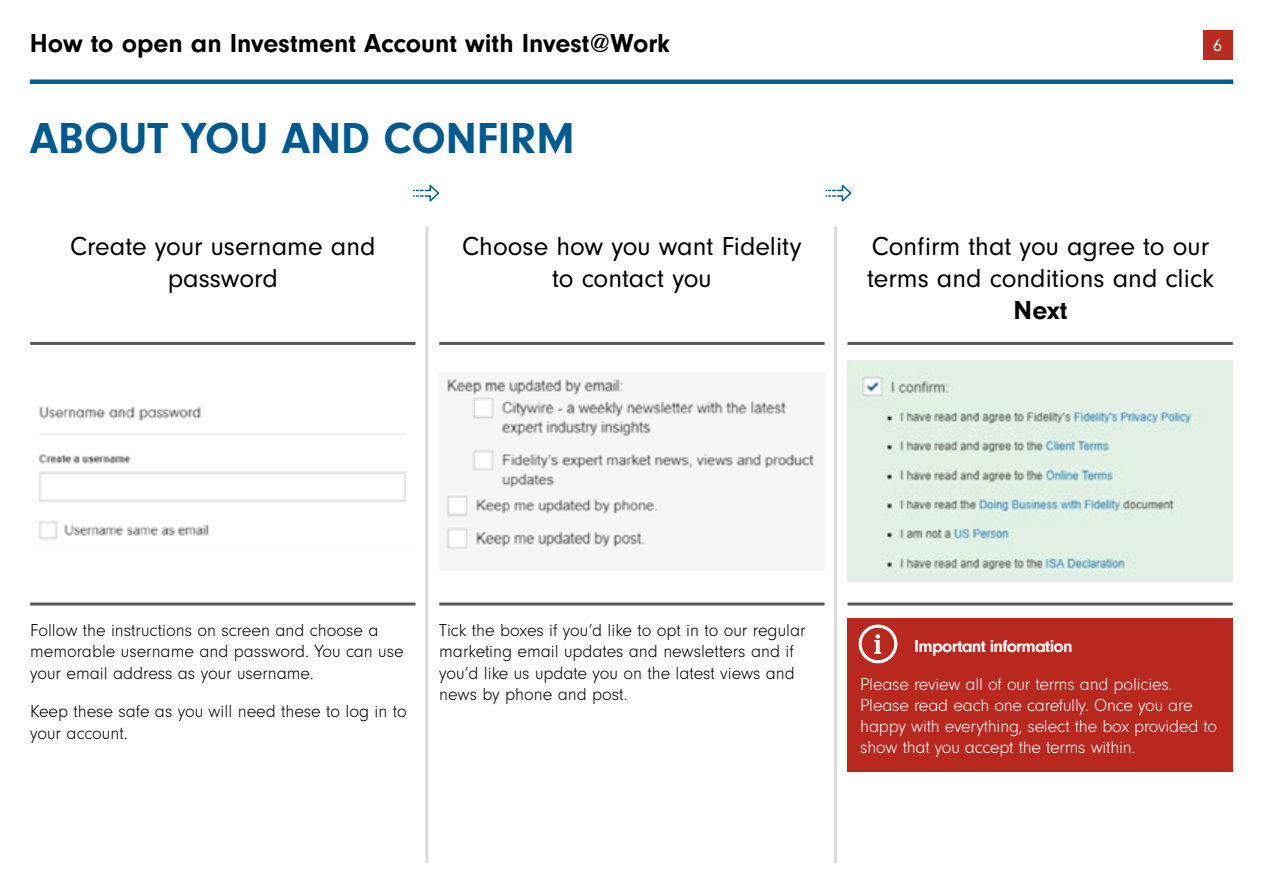
<style>
.page{position:relative;width:1263px;height:893px;background:#fff}
.page>*{position:absolute;margin:0;border:0;box-sizing:border-box;transform-origin:0 0}
.t1{font:700 45px "Neuzeit Gro";color:#00598f}
.t2{font:27px/32.4px "Neuzeit Gro";color:#000;text-align:center}
.t3{font:700 27px "Neuzeit Gro";color:#000}
.t4{font:300 18px/21.6px "Neuzeit Gro";color:#000}
.t5{font:300 18px/21px "Neuzeit Gro";letter-spacing:-.01em;color:#fff}
.t6{font:700 18px "Neuzeit Gro";letter-spacing:-.04em;color:#fff}
.t7{font:18px "Neuzeit Gro";color:#fff}
</style>
<div class="page">
<div style="left:30px;top:79px;width:1203px;height:5px;background:#006193"></div>
<div style="left:1203px;top:30px;width:30px;height:30px;background:#b92a1f"></div>
<hr style="left:439px;top:342px;width:385px;height:3px;background:#575756">
<hr style="left:847px;top:342px;width:386px;height:3px;background:#575756">
<hr style="left:439px;top:602px;width:385px;height:3px;background:#575756">
<hr style="left:847px;top:602px;width:386px;height:3px;background:#575756">
<svg style="left:414px;top:184px;width:26px;height:18px"></svg>
<svg style="left:826px;top:184px;width:26px;height:18px"></svg>
<img style="left:446px;top:379px;width:369px;height:170px">
<img style="left:847px;top:361px;width:386px;height:221px">
<div style="left:847px;top:619px;width:386px;height:153px;background:#b8281f"></div>
<svg style="left:858px;top:624px;width:39px;height:39px"></svg>
<img style="left:38px;top:406px;width:368px;height:134px">
<hr style="left:30px;top:342px;width:385px;height:3px;background:#575756">
<hr style="left:30px;top:602px;width:385px;height:3px;background:#575756">
<hr style="left:425px;top:226px;width:3px;height:637px;background:#dadada">
<hr style="left:834px;top:226px;width:3px;height:637px;background:#dadada">
<h2 class="t3" style="left:30px;top:28px;width:642px">How to open an Investment Account with Invest@Work</h2>
<p class="t7" style="left:1213px;top:35px;width:10px">6</p>
<h1 class="t1" style="left:30px;top:113px;width:546px">ABOUT YOU AND CONFIRM</h1>
<h2 class="t2" style="left:70px;top:230px;width:307px">Create your username and password</h2>
<h2 class="t2" style="left:462px;top:230px;width:341px">Choose how you want Fidelity to contact you</h2>
<h2 class="t2" style="left:867px;top:230px;width:348px;text-align:left">Confirm that you agree to our terms and conditions and click</h2>
<h2 class="t3" style="left:1013px;top:295px;width:55px">Next</h2>
<p class="t4" style="left:30px;top:619px;width:375px">Follow the instructions on screen and choose a memorable username and password. You can use your email address as your username.</p>
<p class="t4" style="left:30px;top:701px;width:378px">Keep these safe as you will need these to log in to your account.</p>
<p class="t4" style="left:439px;top:619px;width:368px">Tick the boxes if you’d like to opt in to our regular marketing email updates and newsletters and if you’d like us update you on the latest views and news by phone and post.</p>
<p class="t6" style="left:914px;top:636px;width:160px">Important information</p>
<p class="t5" style="left:860px;top:674px;width:358px">Please review all of our terms and policies.<br>Please read each one carefully. Once you are happy with everything, select the box provided to show that you accept the terms within.</p>
</div>
